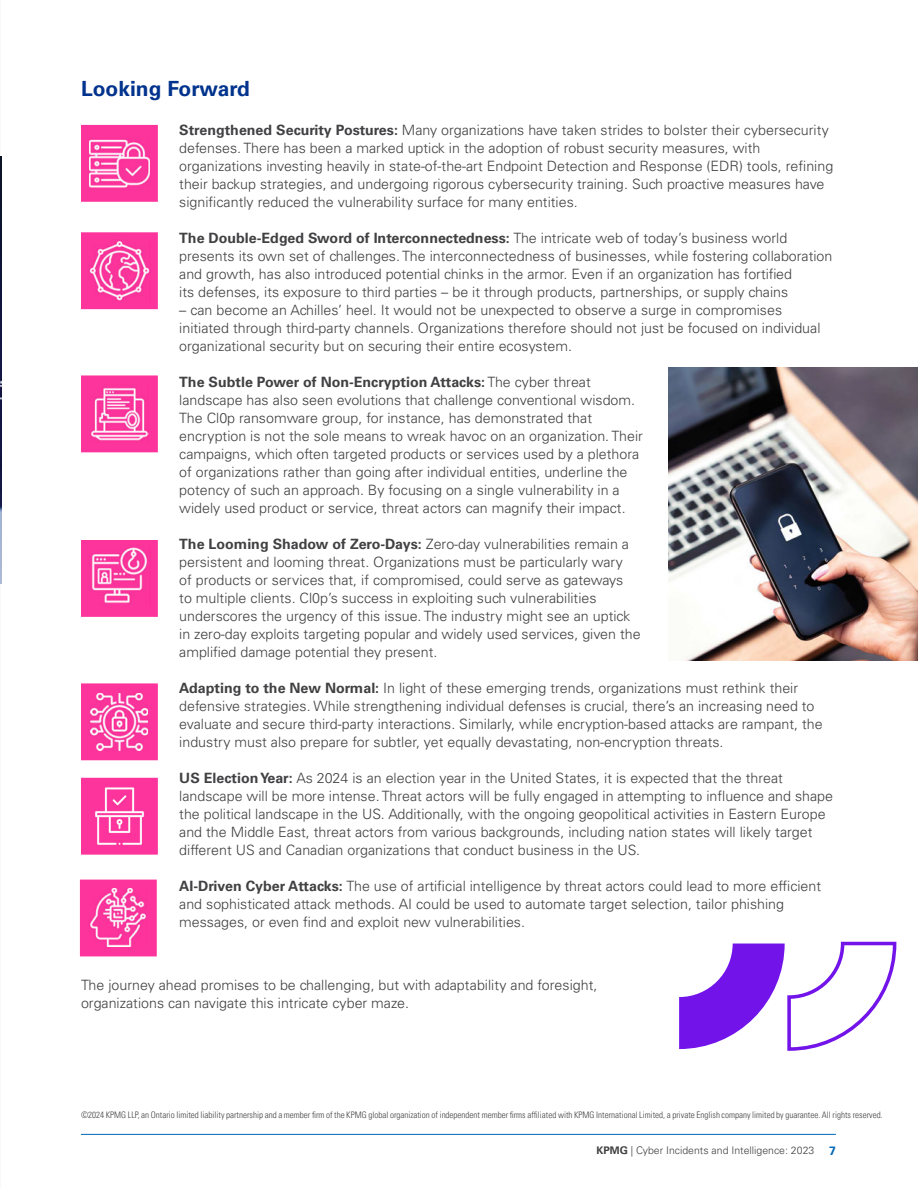
<style>
.page{position:relative;width:918px;height:1188px;background:#fff}
.page>*{position:absolute;margin:0;border:0;box-sizing:border-box;transform-origin:0 0}
.t1{font:700 21px "Univers LT Std";color:#00338d}
.t2{font:300 14.25px/18px "Univers LT Std";color:#414042}
.t3{font:300 10.5px "Univers LT Std";color:#414042}
.t4{font:300 condensed 9px "Univers LT Std";color:#414042}
.s1{font-weight:700}
.s2{font-weight:700;font-size:12px;color:#0066b3}
</style>
<div class="page">
<hr style="left:81px;top:1134px;width:755px;height:1px;background:#0066b3">
<img style="left:0;top:157px;width:2px;height:426px">
<svg style="left:679px;top:942px;width:217px;height:109px"></svg>
<div style="left:83px;top:127px;width:73px;height:73px;background:#fd349c"></div>
<img style="left:89px;top:139px;width:61px;height:49px">
<div style="left:81px;top:125px;width:77px;height:77px;border:4px solid #fd349c"></div>
<div style="left:83px;top:235px;width:73px;height:72px;background:#fd349c"></div>
<img style="left:89px;top:240px;width:61px;height:61px">
<div style="left:81px;top:232px;width:77px;height:77px;border:4px solid #fd349c"></div>
<div style="left:83px;top:378px;width:73px;height:72px;background:#fd349c"></div>
<img style="left:90px;top:387px;width:58px;height:54px">
<div style="left:81px;top:375px;width:77px;height:77px;border:4px solid #fd349c"></div>
<div style="left:83px;top:542px;width:73px;height:73px;background:#fd349c"></div>
<img style="left:91px;top:546px;width:56px;height:58px">
<div style="left:81px;top:540px;width:77px;height:77px;border:4px solid #fd349c"></div>
<div style="left:83px;top:686px;width:73px;height:72px;background:#fd349c"></div>
<img style="left:91px;top:693px;width:57px;height:57px">
<div style="left:81px;top:683px;width:77px;height:77px;border:4px solid #fd349c"></div>
<div style="left:83px;top:780px;width:73px;height:72px;background:#fd349c"></div>
<img style="left:95px;top:787px;width:49px;height:58px">
<div style="left:81px;top:778px;width:77px;height:77px;border:4px solid #fd349c"></div>
<div style="left:82px;top:882px;width:73px;height:72px;background:#fd349c"></div>
<img style="left:90px;top:888px;width:57px;height:58px">
<div style="left:80px;top:880px;width:77px;height:76px;border:4px solid #fd349c"></div>
<img style="left:668px;top:367px;width:250px;height:293px">
<h1 class="t1" style="left:81px;top:77px;width:171px">Looking Forward</h1>
<p class="t2" style="left:179px;top:121px;width:656px"><span class="s1">Strengthened Security Postures:</span> Many organizations have taken strides to bolster their cybersecurity defenses. There has been a marked uptick in the adoption of robust security measures, with organizations investing heavily in state-of-the-art Endpoint Detection and Response (EDR) tools, refining their backup strategies, and undergoing rigorous cybersecurity training. Such proactive measures have significantly reduced the vulnerability surface for many entities.</p>
<p class="t2" style="left:179px;top:229px;width:655px"><span class="s1">The Double-Edged Sword of Interconnectedness:</span> The intricate web of today’s business world presents its own set of challenges. The interconnectedness of businesses, while fostering collaboration and growth, has also introduced potential chinks in the armor. Even if an organization has fortified<br>its defenses, its exposure to third parties – be it through products, partnerships, or supply chains</p>
<p class="t2" style="left:179px;top:301px;width:643px">– can become an Achilles’ heel. It would not be unexpected to observe a surge in compromises initiated through third-party channels. Organizations therefore should not just be focused on individual organizational security but on securing their entire ecosystem.</p>
<p class="t2" style="left:179px;top:373px;width:465px"><span class="s1">The Subtle Power of Non-Encryption Attacks:</span> The cyber threat landscape has also seen evolutions that challenge conventional wisdom.<br>The Cl0p ransomware group, for instance, has demonstrated that encryption is not the sole means to wreak havoc on an organization. Their campaigns, which often targeted products or services used by a plethora of organizations rather than going after individual entities, underline the potency of such an approach. By focusing on a single vulnerability in a widely used product or service, threat actors can magnify their impact.</p>
<p class="t2" style="left:179px;top:535px;width:463px"><span class="s1">The Looming Shadow of Zero-Days:</span> Zero-day vulnerabilities remain a persistent and looming threat. Organizations must be particularly wary<br>of products or services that, if compromised, could serve as gateways<br>to multiple clients. Cl0p’s success in exploiting such vulnerabilities underscores the urgency of this issue. The industry might see an uptick in zero-day exploits targeting popular and widely used services, given the amplified damage potential they present.</p>
<p class="t2" style="left:179px;top:679px;width:645px"><span class="s1">Adapting to the New Normal:</span> In light of these emerging trends, organizations must rethink their defensive strategies. While strengthening individual defenses is crucial, there’s an increasing need to evaluate and secure third-party interactions. Similarly, while encryption-based attacks are rampant, the industry must also prepare for subtler, yet equally devastating, non-encryption threats.</p>
<p class="t2" style="left:179px;top:769px;width:655px"><span class="s1">US Election Year:</span> As 2024 is an election year in the United States, it is expected that the threat landscape will be more intense. Threat actors will be fully engaged in attempting to influence and shape the political landscape in the US. Additionally, with the ongoing geopolitical activities in Eastern Europe and the Middle East, threat actors from various backgrounds, including nation states will likely target different US and Canadian organizations that conduct business in the US.</p>
<p class="t2" style="left:179px;top:877px;width:643px"><span class="s1">AI-Driven Cyber Attacks:</span> The use of artificial intelligence by threat actors could lead to more efficient and sophisticated attack methods. AI could be used to automate target selection, tailor phishing messages, or even find and exploit new vulnerabilities.</p>
<p class="t2" style="left:81px;top:976px;width:518px">The journey ahead promises to be challenging, but with adaptability and foresight, organizations can navigate this intricate cyber maze.</p>
<p class="t4" style="left:81px;top:1110px;width:803px">©2024 KPMG LLP, an Ontario limited liability partnership and a member firm of the KPMG global organization of independent member firms affiliated with KPMG International Limited, a private English company limited by guarantee. All rights reserved.</p>
<p class="t3" style="left:596px;top:1144px;width:241px"><span class="s1">KPMG</span> | Cyber Incidents and Intelligence: 2023 <span class="s2">7</span></p>
</div>
